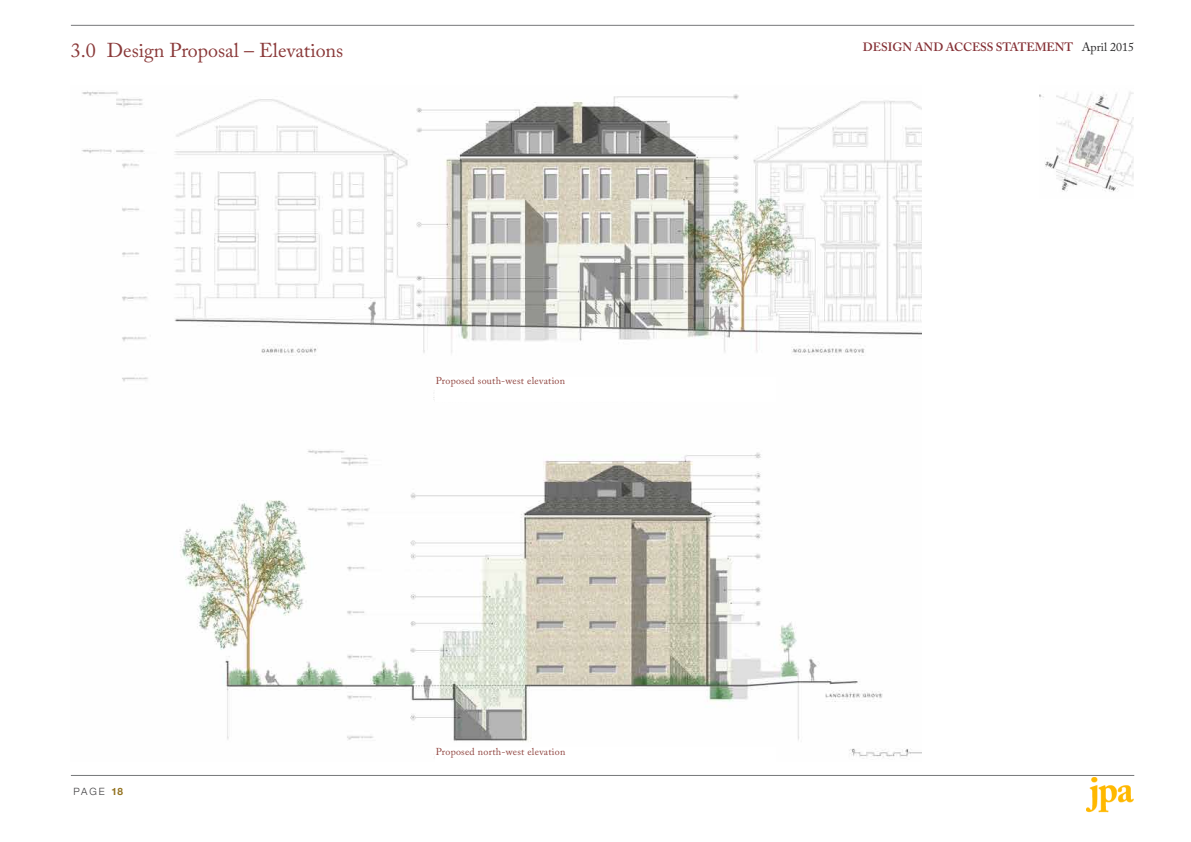
<style>
.page{position:relative;width:1191px;height:842px;background:#fff}
.page>*{position:absolute;margin:0;border:0;box-sizing:border-box;transform-origin:0 0}
.t1{font:20px "Adobe Caslon Pro";color:#8a3939}
.t2{font:600 12px "Adobe Caslon Pro";color:#853035}
.t3{font:10px "Adobe Caslon Pro";letter-spacing:.025em;color:#8f433e}
.t4{font:300 10px "Helvetica Neue";color:#414042}
.s1{font-weight:700;color:#93721f}
.s2{font-weight:400;color:#292829}
</style>
<div class="page">
<hr style="left:71px;top:775px;width:1063px;height:1px;background:#76787a">
<hr style="left:71px;top:25px;width:1063px;height:1px;background:#76787a">
<img style="left:1086px;top:777px;width:48px;height:36px">
<img style="left:82px;top:91px;width:839px;height:668px">
<img style="left:1039px;top:92px;width:94px;height:100px">
<div style="left:436px;top:377px;width:340px;height:24px;background:#fff"></div>
<div style="left:436px;top:748px;width:340px;height:24px;background:#fff"></div>
<h1 class="t1" style="left:71px;top:38px;width:274px">3.0 Design Proposal – Elevations</h1>
<p class="t3" style="left:436px;top:375px;width:131px">Proposed south-west elevation</p>
<p class="t4" style="left:74px;top:785px;width:51px">PAGE <span class="s1">18</span></p>
<p class="t3" style="left:436px;top:746px;width:131px">Proposed north-west elevation</p>
<p class="t2" style="left:863px;top:40px;width:273px">DESIGN AND ACCESS STATEMENT <span class="s2">April 2015</span></p>
</div>
